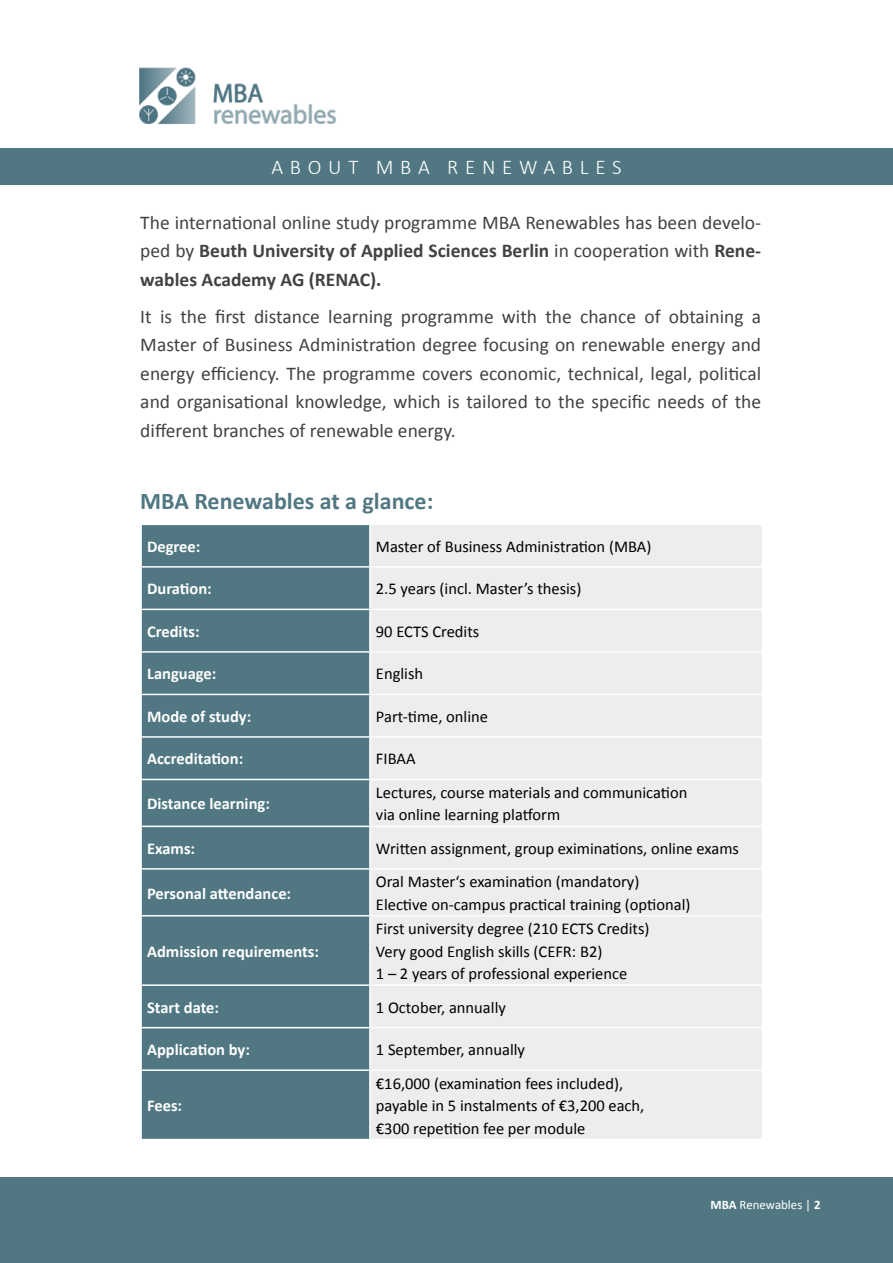
<style>
.page{position:relative;width:893px;height:1263px;background:#fff}
.page>*{position:absolute;margin:0;border:0;box-sizing:border-box;transform-origin:0 0}
.t1{font:700 24px "Calibri";color:#517882}
.t2{font:300 21px "Calibri";letter-spacing:.32em;color:#fff}
.t3{font:19.5px/28.5px "Calibri";color:#424241;text-align:justify}
.t4{font:16.5px/22.5px "Calibri";color:#000}
.t5{font:700 16.5px "Calibri";color:#fff}
.t6{font:12.9px "Calibri";color:#fff}
.s1{font-weight:700}
</style>
<div class="page">
<img style="left:139px;top:67px;width:198px;height:58px">
<div style="left:0;top:149px;width:893px;height:36px;background:#517882"></div>
<div style="left:0;top:1178px;width:893px;height:85px;background:#517882"></div>
<div style="left:142px;top:525px;width:227px;height:614px;background:#517882"></div>
<div style="left:371px;top:525px;width:391px;height:614px;background:#ededed"></div>
<hr style="left:140px;top:566px;width:230px;height:2px;background:#fff">
<hr style="left:370px;top:566px;width:393px;height:2px;background:#fff">
<hr style="left:140px;top:609px;width:230px;height:1px;background:#fff">
<hr style="left:370px;top:609px;width:393px;height:1px;background:#fff">
<hr style="left:140px;top:651px;width:230px;height:2px;background:#fff">
<hr style="left:370px;top:651px;width:393px;height:2px;background:#fff">
<hr style="left:140px;top:694px;width:230px;height:1px;background:#fff">
<hr style="left:370px;top:694px;width:393px;height:1px;background:#fff">
<hr style="left:140px;top:736px;width:230px;height:2px;background:#fff">
<hr style="left:370px;top:736px;width:393px;height:2px;background:#fff">
<hr style="left:140px;top:779px;width:230px;height:1px;background:#fff">
<hr style="left:370px;top:779px;width:393px;height:1px;background:#fff">
<hr style="left:140px;top:826px;width:230px;height:1px;background:#fff">
<hr style="left:370px;top:826px;width:393px;height:1px;background:#fff">
<hr style="left:140px;top:868px;width:230px;height:2px;background:#fff">
<hr style="left:370px;top:868px;width:393px;height:2px;background:#fff">
<hr style="left:140px;top:915px;width:230px;height:1px;background:#fff">
<hr style="left:370px;top:915px;width:393px;height:1px;background:#fff">
<hr style="left:140px;top:984px;width:230px;height:2px;background:#fff">
<hr style="left:370px;top:984px;width:393px;height:2px;background:#fff">
<hr style="left:140px;top:1027px;width:230px;height:1px;background:#fff">
<hr style="left:370px;top:1027px;width:393px;height:1px;background:#fff">
<hr style="left:140px;top:1069px;width:230px;height:2px;background:#fff">
<hr style="left:370px;top:1069px;width:393px;height:2px;background:#fff">
<p class="t2" style="left:271px;top:154px;width:352px">ABOUT MBA RENEWABLES</p>
<p class="t3" style="left:140px;top:207px;width:622px">The international online study programme MBA Renewables has been develo&shy;ped by <span class="s1">Beuth University of Applied Sciences Berlin</span> in cooperation with <span class="s1">Rene&shy;wables Academy AG (RENAC).</span></p>
<p class="t3" style="left:140px;top:301px;width:622px">It is the first distance learning programme with the chance of obtaining a Master of Business Administration degree focusing on renewable energy and energy efficiency. The programme covers economic, technical, legal, political and organisational knowledge, which is tailored to the specific needs of the different branches of renewable energy.</p>
<h1 class="t1" style="left:140px;top:484px;width:294px">MBA Renewables at a glance:</h1>
<p class="t5" style="left:147px;top:535px;width:55px">Degree:</p>
<p class="t4" style="left:376px;top:534px;width:277px">Master of Business Administration (MBA)</p>
<p class="t5" style="left:147px;top:577px;width:66px">Duration:</p>
<p class="t4" style="left:376px;top:577px;width:207px">2.5 years (incl. Master’s thesis)</p>
<p class="t5" style="left:147px;top:620px;width:54px">Credits:</p>
<p class="t4" style="left:376px;top:619px;width:105px">90 ECTS Credits</p>
<p class="t5" style="left:147px;top:662px;width:71px">Language:</p>
<p class="t4" style="left:376px;top:662px;width:49px">English</p>
<p class="t5" style="left:147px;top:705px;width:106px">Mode of study:</p>
<p class="t4" style="left:376px;top:704px;width:114px">Part-time, online</p>
<p class="t5" style="left:147px;top:747px;width:98px">Accreditation:</p>
<p class="t4" style="left:376px;top:747px;width:41px">FIBAA</p>
<p class="t5" style="left:147px;top:792px;width:124px">Distance learning:</p>
<p class="t4" style="left:376px;top:780px;width:313px">Lectures, course materials and communication via online learning platform</p>
<p class="t5" style="left:147px;top:837px;width:50px">Exams:</p>
<p class="t4" style="left:376px;top:836px;width:365px">Written assignment, group eximinations, online exams</p>
<p class="t5" style="left:147px;top:881px;width:146px">Personal attendance:</p>
<p class="t4" style="left:376px;top:870px;width:316px">Oral Master‘s examination (mandatory)<br>Elective on-campus practical training (optional)</p>
<p class="t5" style="left:147px;top:939px;width:174px">Admission requirements:</p>
<p class="t4" style="left:376px;top:917px;width:275px">First university degree (210 ECTS Credits)<br>Very good English skills (CEFR: B2)<br>1 – 2 years of professional experience</p>
<p class="t5" style="left:147px;top:995px;width:74px">Start date:</p>
<p class="t4" style="left:376px;top:995px;width:131px">1 October, annually</p>
<p class="t5" style="left:147px;top:1038px;width:104px">Application by:</p>
<p class="t4" style="left:376px;top:1038px;width:151px">1 September, annually</p>
<p class="t5" style="left:147px;top:1094px;width:37px">Fees:</p>
<p class="t4" style="left:376px;top:1071px;width:270px">€16,000 (examination fees included), payable in 5 instalments of €3,200 each, €300 repetition fee per module</p>
<p class="t6" style="left:710px;top:1196px;width:112px"><span class="s1">MBA</span> Renewables | <span class="s1">2</span></p>
</div>
